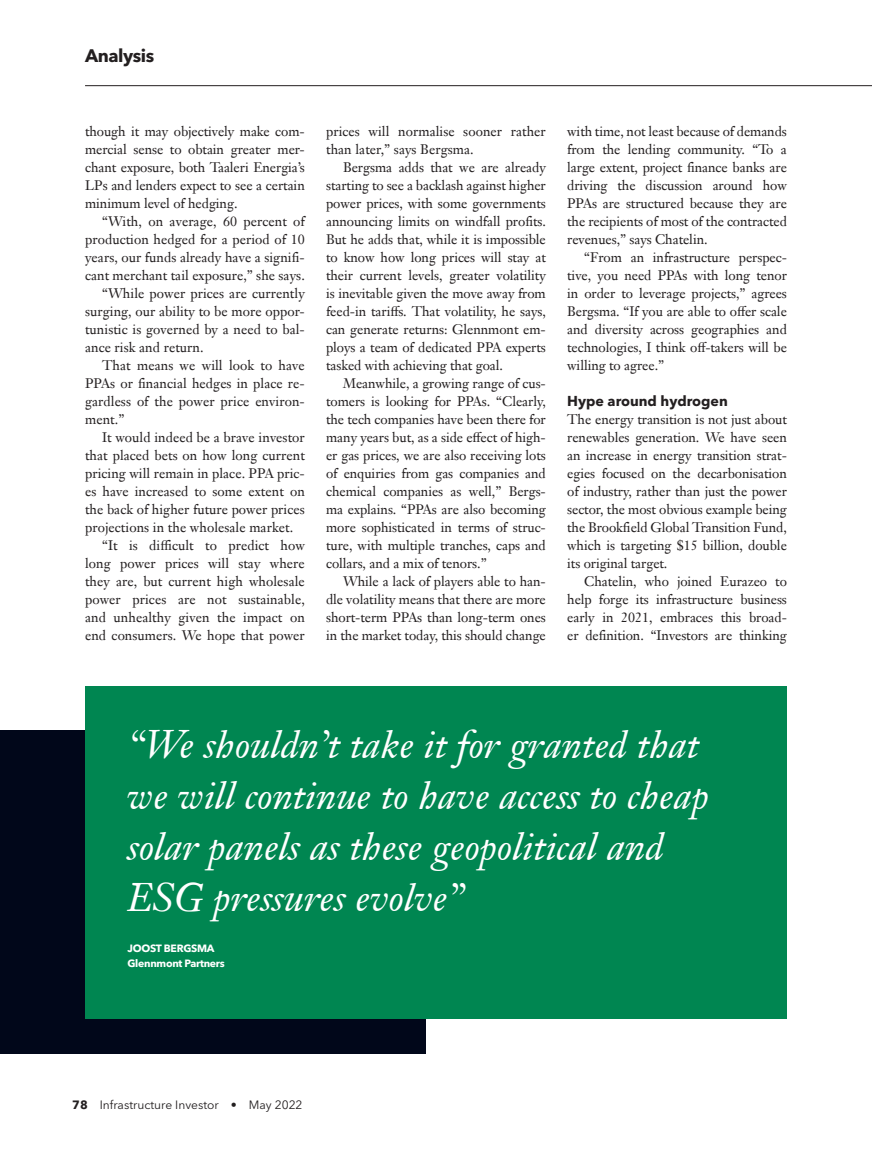
<style>
.page{position:relative;width:872px;height:1149px;background:#fff}
.page>*{position:absolute;margin:0;border:0;box-sizing:border-box;transform-origin:0 0}
.J2_Analysis_Quote_la{font:italic 39px/51px "Janson Text LT Pro";color:#fff}
.t1{font:700 18px "Avenir Next LT Pro";letter-spacing:-.025em;color:#231f20}
.I_Analysis_Crosshead{font:700 14.25px "Avenir Next LT Pro";color:#231f20}
.G__Analysis_Body_Ind{font:13.5px/18px "Janson Text LT Pro";letter-spacing:-.005em;color:#231f20;text-align:justify}
.F_Analysis_Body_NO_i{font:13.5px/18px "Janson Text LT Pro";letter-spacing:-.005em;color:#231f20;text-align:justify}
.t2{font:12px "Avenir Next LT Pro";color:#231f20}
.M_Analysis_quote_Com{font:700 10.5px "Avenir Next LT Pro";letter-spacing:-.025em;color:#fff}
.K_Analysis_quote_nam{font:700 10.5px "Avenir Next LT Pro";letter-spacing:-.025em;color:#fff}
.s1{font-weight:700}
</style>
<div class="page">
<hr style="left:85px;top:85px;width:787px;height:1px;background:#231f20">
<div style="left:0;top:730px;width:425px;height:323px;background:#01071a"></div>
<div style="left:85px;top:685px;width:702px;height:333px;background:#008651"></div>
<h2 class="t1" style="left:85px;top:45px;width:71px">Analysis</h2>
<p class="G__Analysis_Body_Ind" style="left:85px;top:122px;width:221px">though it may objectively make com&shy;mercial sense to obtain greater mer&shy;chant exposure, both Taaleri Energia’s LPs and lenders expect to see a certain minimum level of hedging.</p>
<p class="G__Analysis_Body_Ind" style="left:85px;top:212px;width:221px;text-indent:17px">“With, on average, 60 percent of production hedged for a period of 10 years, our funds already have a signifi&shy;cant merchant tail exposure,” she says.</p>
<p class="G__Analysis_Body_Ind" style="left:85px;top:284px;width:221px;text-indent:17px">“While power prices are currently surging, our ability to be more oppor&shy;tunistic is governed by a need to bal&shy;ance risk and return.</p>
<p class="G__Analysis_Body_Ind" style="left:85px;top:356px;width:221px;text-indent:17px">That means we will look to have PPAs or financial hedges in place re&shy;gardless of the power price environ&shy;ment.”</p>
<p class="G__Analysis_Body_Ind" style="left:85px;top:428px;width:221px;text-indent:17px">It would indeed be a brave investor that placed bets on how long current pricing will remain in place. PPA pric&shy;es have increased to some extent on the back of higher future power prices projections in the wholesale market.</p>
<p class="G__Analysis_Body_Ind" style="left:85px;top:536px;width:221px;text-indent:17px">“It is difficult to predict how long power prices will stay where they are, but current high wholesale power prices are not sustainable, and unhealthy given the impact on end consumers. We hope that power</p>
<p class="G__Analysis_Body_Ind" style="left:326px;top:122px;width:221px">prices will normalise sooner rather than later,” says Bergsma.</p>
<p class="G__Analysis_Body_Ind" style="left:326px;top:158px;width:221px;text-indent:17px">Bergsma adds that we are already starting to see a backlash against higher power prices, with some governments announcing limits on windfall profits.<br>But he adds that, while it is impossible to know how long prices will stay at their current levels, greater volatility is inevitable given the move away from feed-in tariffs. That volatility, he says, can generate returns: Glennmont em&shy;ploys a team of dedicated PPA experts tasked with achieving that goal.</p>
<p class="G__Analysis_Body_Ind" style="left:326px;top:374px;width:221px;text-indent:17px">Meanwhile, a growing range of cus&shy;tomers is looking for PPAs. “Clearly, the tech companies have been there for many years but, as a side effect of high&shy;er gas prices, we are also receiving lots of enquiries from gas companies and chemical companies as well,” Bergs&shy;ma explains. “PPAs are also becoming more sophisticated in terms of struc&shy;ture, with multiple tranches, caps and collars, and a mix of tenors.”</p>
<p class="G__Analysis_Body_Ind" style="left:326px;top:572px;width:221px;text-indent:17px">While a lack of players able to han&shy;dle volatility means that there are more short-term PPAs than long-term ones in the market today, this should change</p>
<p class="G__Analysis_Body_Ind" style="left:567px;top:122px;width:221px">with time, not least because of demands from the lending community. “To a large extent, project finance banks are driving the discussion around how PPAs are structured because they are the recipients of most of the contracted revenues,” says Chatelin.</p>
<p class="G__Analysis_Body_Ind" style="left:567px;top:248px;width:221px;text-indent:17px">“From an infrastructure perspec&shy;tive, you need PPAs with long tenor in order to leverage projects,” agrees Bergsma. “If you are able to offer scale and diversity across geographies and technologies, I think off-takers will be willing to agree.”</p>
<p class="I_Analysis_Crosshead" style="left:567px;top:392px;width:162px">Hype around hydrogen</p>
<p class="F_Analysis_Body_NO_i" style="left:567px;top:410px;width:221px">The energy transition is not just about renewables generation. We have seen an increase in energy transition strat&shy;egies focused on the decarbonisation of industry, rather than just the power sector, the most obvious example being the Brookfield Global Transition Fund, which is targeting $15 billion, double its original target.</p>
<p class="G__Analysis_Body_Ind" style="left:567px;top:572px;width:221px;text-indent:17px">Chatelin, who joined Eurazeo to help forge its infrastructure business early in 2021, embraces this broad&shy;er definition. “Investors are thinking</p>
<p class="J2_Analysis_Quote_la" style="left:127px;top:718px;width:583px">“We shouldn’t take it for granted that we will continue to have access to cheap solar panels as these geopolitical and ESG pressures evolve”</p>
<p class="K_Analysis_quote_nam" style="left:127px;top:941px;width:89px">JOOST BERGSMA</p>
<p class="M_Analysis_quote_Com" style="left:127px;top:956px;width:99px">Glennmont Partners</p>
<p class="t2" style="left:72px;top:1097px;width:232px"><span class="s1">78</span> Infrastructure Investor • May 2022</p>
</div>
